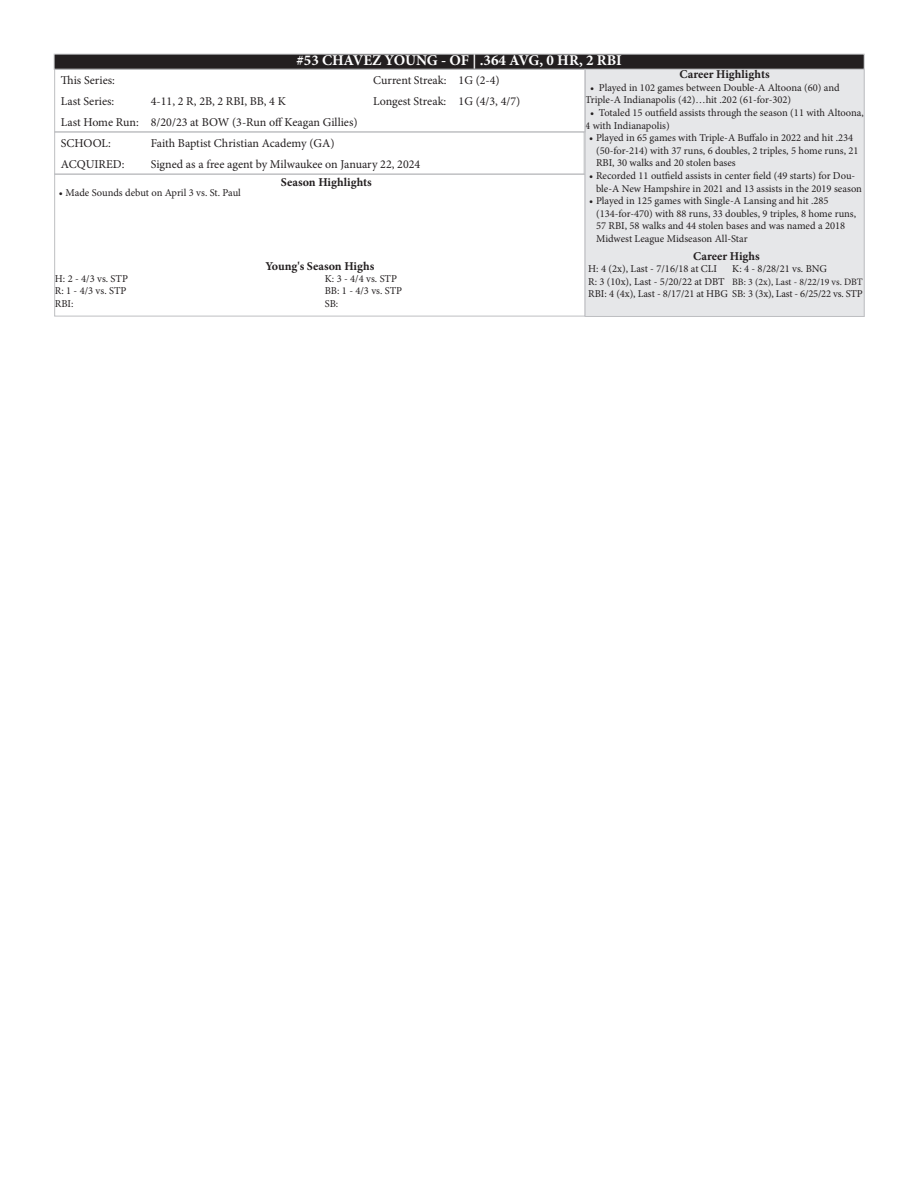
<style>
.page{position:relative;width:918px;height:1188px;background:#fff}
.page>*{position:absolute;margin:0;border:0;box-sizing:border-box;transform-origin:0 0}
.t1{font:700 15px "Minion Pro";color:#fff}
.t2{font:12px "Minion Pro";color:#231f20}
.t3{font:700 12px "Minion Pro";color:#231f20}
.t4{font:10.5px/12.6px "Minion Pro";color:#231f20}
.t5{font:9.75px "Minion Pro";color:#231f20}
.s1{font-size:10.5px}
</style>
<div class="page">
<div style="left:54px;top:174px;width:531px;height:142px;border:1px solid #bebfc2"></div>
<div style="left:54px;top:54px;width:810px;height:15px;background:#231f20"></div>
<div style="left:54px;top:54px;width:810px;height:15px;border:1px solid #bebfc2"></div>
<div style="left:585px;top:69px;width:279px;height:247px;background:#e6e7e9"></div>
<div style="left:585px;top:69px;width:279px;height:248px;border:1px solid #bebfc2"></div>
<div style="left:54px;top:69px;width:531px;height:63px;border:1px solid #bebfc2"></div>
<div style="left:54px;top:132px;width:530px;height:42px;border:1px solid #bebfc2"></div>
<p class="t1" style="left:296px;top:50px;width:327px">#53 CHAVEZ YOUNG - OF | .364 AVG, 0 HR, 2 RBI</p>
<p class="t3" style="left:680px;top:66px;width:92px">Career Highlights</p>
<p class="t4" style="left:585px;top:81px;width:256px;text-indent:5px">• Played in 102 games between Double-A Altoona (60) and<br>Triple-A Indianapolis (42)…hit .202 (61-for-302)</p>
<p class="t4" style="left:585px;top:106px;width:280px;text-indent:5px">• Totaled 15 outfield assists through the season (11 with Altoona,<br>4 with Indianapolis)</p>
<p class="t4" style="left:596px;top:132px;width:264px;text-indent:-7px">• Played in 65 games with Triple-A Buffalo in 2022 and hit .234 (50-for-214) with 37 runs, 6 doubles, 2 triples, 5 home runs, 21<br>RBI, 30 walks and 20 stolen bases</p>
<p class="t4" style="left:596px;top:169px;width:267px;text-indent:-7px">• Recorded 11 outfield assists in center field (49 starts) for Dou&shy;ble-A New Hampshire in 2021 and 13 assists in the 2019 season</p>
<p class="t4" style="left:596px;top:195px;width:262px;text-indent:-7px">• Played in 125 games with Single-A Lansing and hit .285 (134-for-470) with 88 runs, 33 doubles, 9 triples, 8 home runs, 57 RBI, 58 walks and 44 stolen bases and was named a 2018<br>Midwest League Midseason All-Star</p>
<p class="t3" style="left:693px;top:248px;width:68px">Career Highs</p>
<p class="t4" style="left:588px;top:262px;width:130px">H: 4 (2x), Last - 7/16/18 at CLI</p>
<p class="t4" style="left:732px;top:262px;width:96px">K: 4 - 8/28/21 vs. BNG</p>
<p class="t5" style="left:588px;top:275px;width:276px"><span class="s1">R: 3 (10x), Last - 5/20/22 at DBT</span> BB: 3 (2x), Last - 8/22/19 vs. DBT</p>
<p class="t4" style="left:588px;top:288px;width:276px">RBI: 4 (4x), Last - 8/17/21 at HBG SB: 3 (3x), Last - 6/25/22 vs. STP</p>
<p class="t2" style="left:61px;top:72px;width:56px">This Series:</p>
<p class="t2" style="left:373px;top:72px;width:75px">Current Streak:</p>
<p class="t2" style="left:459px;top:72px;width:43px">1G (2-4)</p>
<p class="t2" style="left:61px;top:93px;width:55px">Last Series:</p>
<p class="t2" style="left:151px;top:93px;width:137px">4-11, 2 R, 2B, 2 RBI, BB, 4 K</p>
<p class="t2" style="left:373px;top:93px;width:75px">Longest Streak:</p>
<p class="t2" style="left:459px;top:93px;width:63px">1G (4/3, 4/7)</p>
<p class="t2" style="left:61px;top:114px;width:79px">Last Home Run:</p>
<p class="t2" style="left:151px;top:114px;width:208px">8/20/23 at BOW (3-Run off Keagan Gillies)</p>
<p class="t2" style="left:61px;top:135px;width:51px">SCHOOL:</p>
<p class="t2" style="left:151px;top:135px;width:185px">Faith Baptist Christian Academy (GA)</p>
<p class="t2" style="left:61px;top:156px;width:65px">ACQUIRED:</p>
<p class="t2" style="left:151px;top:156px;width:271px">Signed as a free agent by Milwaukee on January 22, 2024</p>
<p class="t3" style="left:281px;top:174px;width:92px">Season Highlights</p>
<p class="t4" style="left:59px;top:186px;width:184px">• Made Sounds debut on April 3 vs. St. Paul</p>
<p class="t3" style="left:265px;top:258px;width:110px">Young's Season Highs</p>
<p class="t4" style="left:55px;top:272px;width:75px">H: 2 - 4/3 vs. STP</p>
<p class="t4" style="left:325px;top:272px;width:74px">K: 3 - 4/4 vs. STP</p>
<p class="t4" style="left:55px;top:285px;width:73px">R: 1 - 4/3 vs. STP</p>
<p class="t4" style="left:325px;top:285px;width:79px">BB: 1 - 4/3 vs. STP</p>
<p class="t4" style="left:55px;top:297px;width:20px">RBI:</p>
<p class="t4" style="left:325px;top:297px;width:15px">SB:</p>
</div>
